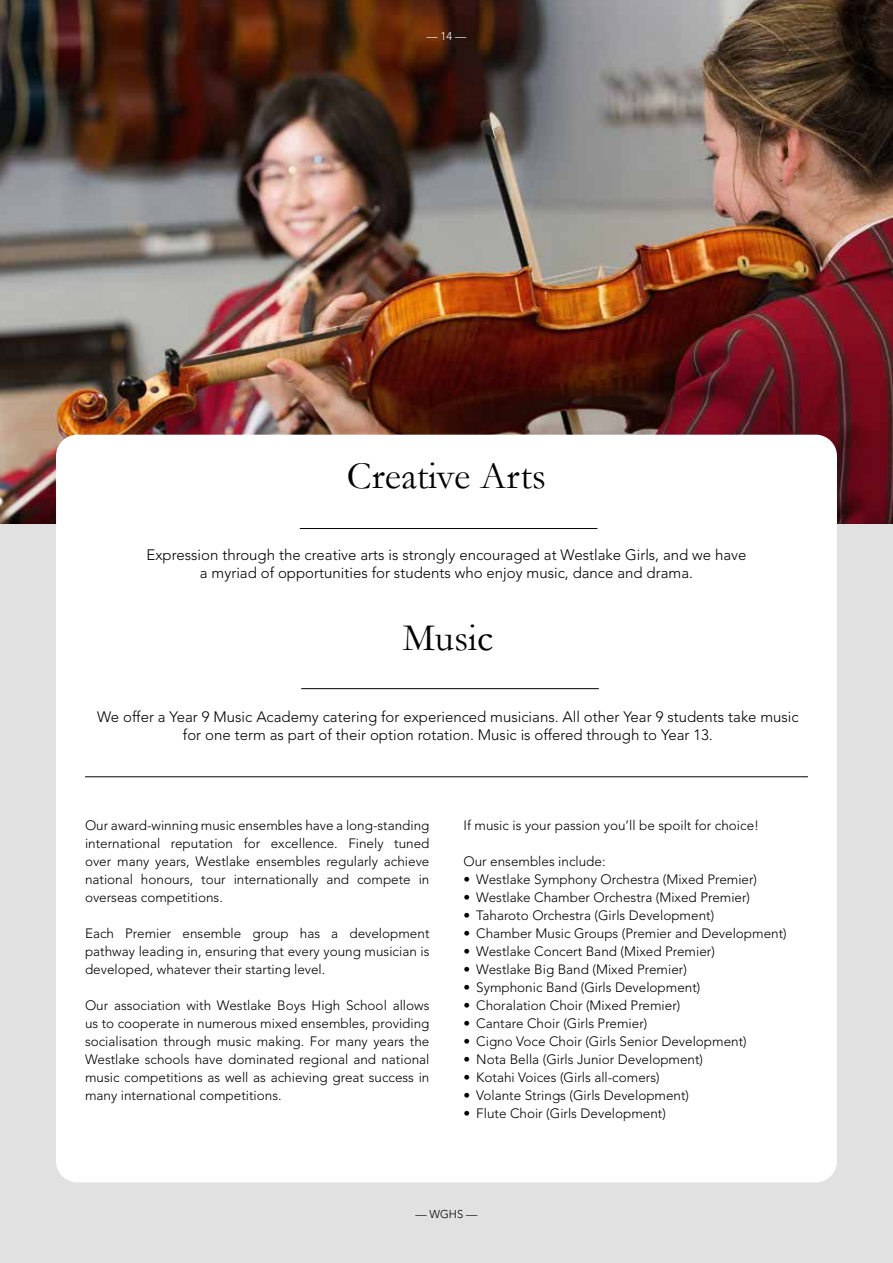
<style>
.page{position:relative;width:893px;height:1263px;background:#e1e1e1}
.page>*{position:absolute;margin:0;border:0;box-sizing:border-box;transform-origin:0 0}
.t1{font:39px "Garamond";color:#000}
.t2{font:300 15px/18px "Avenir LT Std";color:#000;text-align:center}
.t3{font:300 13.5px/18px "Avenir LT Std";color:#000;text-align:justify}
.t4{font:300 11.25px "Avenir LT Std";color:#000}
.t5{font:300 11.25px "Avenir LT Std";color:#fff}
</style>
<div class="page">
<img style="left:0;top:0;width:893px;height:524px">
<div style="left:56px;top:435px;width:781px;height:747px;background:#fff;border-radius:21px"></div>
<hr style="left:300px;top:528px;width:297px;height:1px;background:#000">
<hr style="left:85px;top:776px;width:723px;height:1px;background:#000">
<hr style="left:301px;top:688px;width:298px;height:1px;background:#000">
<p class="t5" style="left:426px;top:31px;width:42px">— 14 —</p>
<h1 class="t1" style="left:347px;top:462px;width:201px">Creative Arts</h1>
<p class="t2" style="left:146px;top:547px;width:602px">Expression through the creative arts is strongly encouraged at Westlake Girls, and we have a myriad of opportunities for students who enjoy music, dance and drama.</p>
<h1 class="t1" style="left:402px;top:624px;width:93px">Music</h1>
<p class="t2" style="left:97px;top:709px;width:703px">We offer a Year 9 Music Academy catering for experienced musicians. All other Year 9 students take music for one term as part of their option rotation. Music is offered through to Year 13.</p>
<p class="t3" style="left:85px;top:817px;width:346px">Our award-winning music ensembles have a long-standing international reputation for excellence. Finely tuned over many years, Westlake ensembles regularly achieve national honours, tour internationally and compete in overseas competitions.</p>
<p class="t3" style="left:85px;top:925px;width:346px">Each Premier ensemble group has a development pathway leading in, ensuring that every young musician is developed, whatever their starting level.</p>
<p class="t3" style="left:85px;top:997px;width:346px">Our association with Westlake Boys High School allows us to cooperate in numerous mixed ensembles, providing socialisation through music making. For many years the Westlake schools have dominated regional and national music competitions as well as achieving great success in many international competitions.</p>
<p class="t3" style="left:463px;top:817px;width:297px">If music is your passion you’ll be spoilt for choice!</p>
<p class="t3" style="left:463px;top:853px;width:144px">Our ensembles include:</p>
<p class="t3" style="left:463px;top:871px;width:295px">• Westlake Symphony Orchestra (Mixed Premier)</p>
<p class="t3" style="left:463px;top:889px;width:288px">• Westlake Chamber Orchestra (Mixed Premier)</p>
<p class="t3" style="left:463px;top:907px;width:252px">• Taharoto Orchestra (Girls Development)</p>
<p class="t3" style="left:463px;top:925px;width:325px">• Chamber Music Groups (Premier and Development)</p>
<p class="t3" style="left:463px;top:943px;width:253px">• Westlake Concert Band (Mixed Premier)</p>
<p class="t3" style="left:463px;top:961px;width:225px">• Westlake Big Band (Mixed Premier)</p>
<p class="t3" style="left:463px;top:979px;width:238px">• Symphonic Band (Girls Development)</p>
<p class="t3" style="left:463px;top:997px;width:218px">• Choralation Choir (Mixed Premier)</p>
<p class="t3" style="left:463px;top:1015px;width:185px">• Cantare Choir (Girls Premier)</p>
<p class="t3" style="left:463px;top:1033px;width:285px">• Cigno Voce Choir (Girls Senior Development)</p>
<p class="t3" style="left:463px;top:1051px;width:241px">• Nota Bella (Girls Junior Development)</p>
<p class="t3" style="left:463px;top:1069px;width:198px">• Kotahi Voices (Girls all-comers)</p>
<p class="t3" style="left:463px;top:1087px;width:227px">• Volante Strings (Girls Development)</p>
<p class="t3" style="left:463px;top:1105px;width:204px">• Flute Choir (Girls Development)</p>
<p class="t4" style="left:415px;top:1209px;width:64px">— WGHS —</p>
</div>
